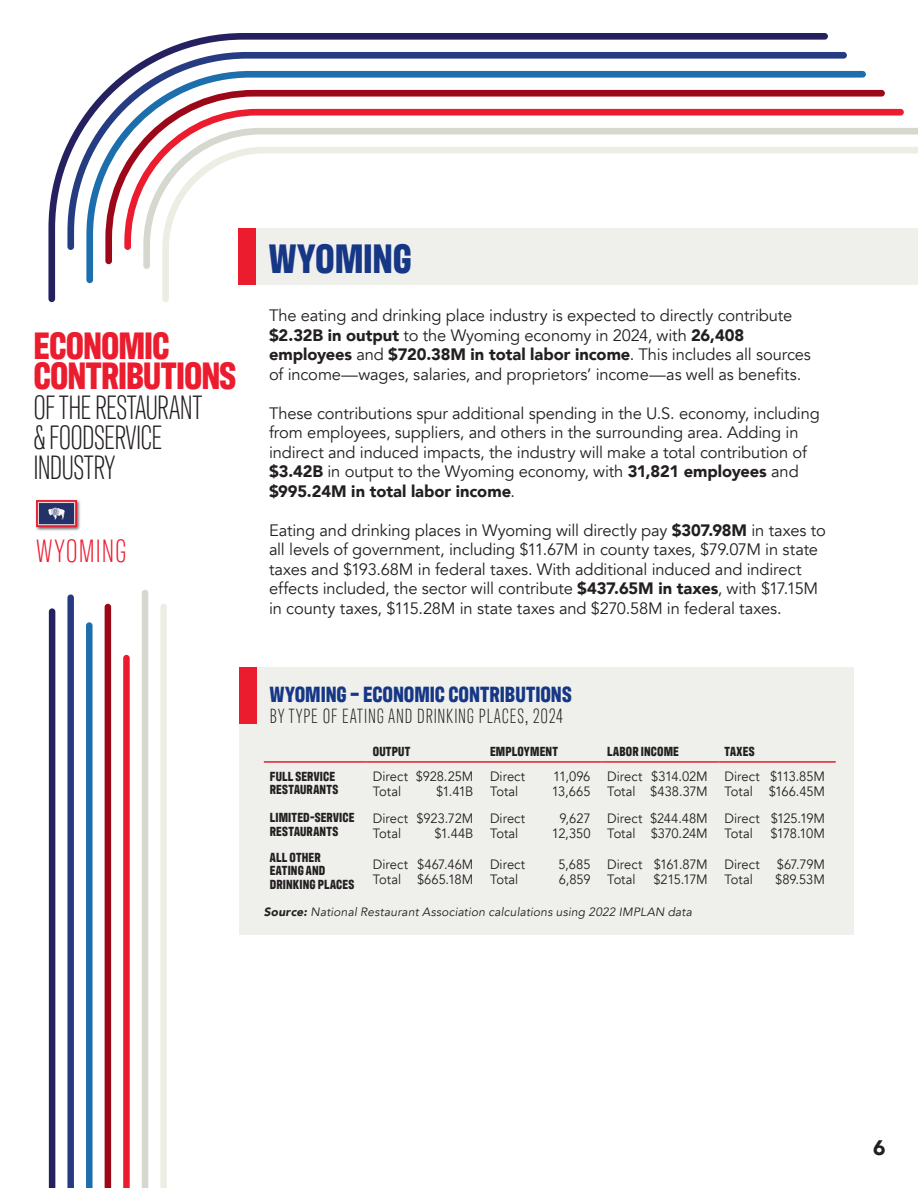
<style>
.page{position:relative;width:918px;height:1188px;background:#fff}
.page>*{position:absolute;margin:0;border:0;box-sizing:border-box;transform-origin:0 0}
.t1{font:700 42px "Antarctican Headline";letter-spacing:-.005em;color:#163785}
.t2{font:700 39px/30px "Antarctican Headline";letter-spacing:-.02em;color:#ec1c2f}
.t3{font:300 34.5px/30px "Antarctican Headline";letter-spacing:-.02em;color:#231f20}
.t4{font:300 33px "Antarctican Headline";letter-spacing:.035em;color:#ec1c2f}
.t5{font:700 22.5px "Antarctican Headline";letter-spacing:-.005em;color:#163785}
.t6{font:300 21px "Antarctican Headline";letter-spacing:.045em;color:#231f20}
.t7{font:900 21px "Avenir";color:#231f20}
.t8{font:16.5px/19.5px "Avenir";letter-spacing:-.01em;color:#231f20}
.t9{font:13.5px/15px "Avenir";letter-spacing:-.005em;color:#231f20;scale:.96 1}
.t10{font:700 13.5px/13.5px "Antarctican Headline";letter-spacing:.015em;color:#231f20}
.t11{font:italic 12px "Avenir";letter-spacing:.015em;color:#231f20}
.s1{font-weight:900}
</style>
<div class="page">
<svg style="left:48px;top:33px;width:780px;height:269px"></svg>
<svg style="left:162px;top:147px;width:756px;height:155px"></svg>
<svg style="left:67px;top:52px;width:780px;height:198px"></svg>
<div style="left:49px;top:608px;width:6px;height:580px;background:#252161"></div>
<svg style="left:67px;top:594px;width:7px;height:594px;background:#34498a"></svg>
<svg style="left:86px;top:622px;width:7px;height:566px;background:#2c78b2"></svg>
<div style="left:105px;top:604px;width:6px;height:584px;background:#9c0817"></div>
<svg style="left:123px;top:655px;width:7px;height:533px;background:#ed2c3d"></svg>
<div style="left:142px;top:590px;width:6px;height:598px;background:#d5d8cf"></div>
<svg style="left:160px;top:604px;width:7px;height:584px;background:#edefe4"></svg>
<div style="left:35px;top:500px;width:46px;height:31px;background:#231f20;opacity:.75"></div>
<img style="left:37px;top:500px;width:39px;height:27px">
<div style="left:256px;top:228px;width:662px;height:57px;background:#efefec"></div>
<div style="left:239px;top:228px;width:17px;height:57px;background:#ec1c2f"></div>
<div style="left:239px;top:667px;width:615px;height:268px;background:#efefec"></div>
<div style="left:239px;top:667px;width:17px;height:57px;background:#ec1c2f"></div>
<hr style="left:264px;top:761px;width:103px;height:2px;background:#ec1c2f">
<hr style="left:367px;top:761px;width:117px;height:2px;background:#ec1c2f">
<hr style="left:484px;top:761px;width:117px;height:2px;background:#ec1c2f">
<hr style="left:601px;top:761px;width:117px;height:2px;background:#ec1c2f">
<hr style="left:718px;top:761px;width:118px;height:2px;background:#ec1c2f">
<p class="t2" style="left:34px;top:328px;width:204px">ECONOMIC<br>CONTRIBUTIONS</p>
<p class="t3" style="left:34px;top:390px;width:170px">OF THE RESTAURANT &amp; FOODSERVICE<br>INDUSTRY</p>
<p class="t4" style="left:36px;top:529px;width:92px">WYOMING</p>
<p class="t1" style="left:269px;top:228px;width:144px">WYOMING</p>
<p class="t8" style="left:269px;top:306px;width:543px">The eating and drinking place industry is expected to directly contribute <span class="s1">$2.32B in output</span> to the Wyoming economy in 2024, with <span class="s1">26,408 employees</span> and <span class="s1">$720.38M in total labor income</span>. This includes all sources of income—wages, salaries, and proprietors’ income—as well as benefits.</p>
<p class="t8" style="left:269px;top:403px;width:552px">These contributions spur additional spending in the U.S. economy, including from employees, suppliers, and others in the surrounding area. Adding in indirect and induced impacts, the industry will make a total contribution of <span class="s1">$3.42B</span> in output to the Wyoming economy, with <span class="s1">31,821 employees</span> and <span class="s1">$995.24M in total labor income</span>.</p>
<p class="t8" style="left:269px;top:520px;width:558px">Eating and drinking places in Wyoming will directly pay <span class="s1">$307.98M</span> in taxes to all levels of government, including $11.67M in county taxes, $79.07M in state taxes and $193.68M in federal taxes. With additional induced and indirect effects included, the sector will contribute <span class="s1">$437.65M in taxes</span>, with $17.15M in county taxes, $115.28M in state taxes and $270.58M in federal taxes.</p>
<p class="t5" style="left:270px;top:678px;width:303px">WYOMING – ECONOMIC CONTRIBUTIONS</p>
<p class="t6" style="left:270px;top:702px;width:295px">BY TYPE OF EATING AND DRINKING PLACES, 2024</p>
<p class="t10" style="left:373px;top:744px;width:39px">OUTPUT</p>
<p class="t10" style="left:490px;top:744px;width:70px">EMPLOYMENT</p>
<p class="t10" style="left:607px;top:744px;width:73px">LABOR INCOME</p>
<p class="t10" style="left:724px;top:744px;width:32px">TAXES</p>
<p class="t10" style="left:270px;top:768px;width:70px">FULL SERVICE<br>RESTAURANTS</p>
<p class="t9" style="left:373px;top:770px;width:106px">Direct $928.25M<br>Total</p>
<p class="t9" style="left:607px;top:770px;width:106px">Direct $314.02M<br>Total $438.37M</p>
<p class="t9" style="left:724px;top:770px;width:106px">Direct $113.85M<br>Total $166.45M</p>
<p class="t9" style="left:490px;top:770px;width:38px">Direct</p>
<p class="t9" style="left:553px;top:770px;width:40px">11,096</p>
<p class="t9" style="left:490px;top:785px;width:31px">Total</p>
<p class="t9" style="left:552px;top:785px;width:42px">13,665</p>
<p class="t9" style="left:436px;top:785px;width:40px">$1.41B</p>
<p class="t10" style="left:270px;top:810px;width:86px">LIMITED-SERVICE<br>RESTAURANTS</p>
<p class="t9" style="left:373px;top:811px;width:106px">Direct $923.72M<br>Total</p>
<p class="t9" style="left:434px;top:826px;width:42px">$1.44B</p>
<p class="t9" style="left:490px;top:811px;width:38px">Direct</p>
<p class="t9" style="left:559px;top:811px;width:34px">9,627</p>
<p class="t9" style="left:490px;top:826px;width:31px">Total</p>
<p class="t9" style="left:552px;top:826px;width:42px">12,350</p>
<p class="t9" style="left:607px;top:811px;width:106px">Direct $244.48M<br>Total $370.24M</p>
<p class="t9" style="left:724px;top:811px;width:106px">Direct $125.19M<br>Total</p>
<p class="t9" style="left:770px;top:826px;width:58px">$178.10M</p>
<p class="t10" style="left:270px;top:849px;width:86px">ALL OTHER<br>EATING AND<br>DRINKING PLACES</p>
<p class="t9" style="left:373px;top:857px;width:106px">Direct $467.46M<br>Total $665.18M</p>
<p class="t9" style="left:490px;top:857px;width:38px">Direct</p>
<p class="t9" style="left:558px;top:857px;width:35px">5,685</p>
<p class="t9" style="left:490px;top:872px;width:31px">Total</p>
<p class="t9" style="left:559px;top:872px;width:35px">6,859</p>
<p class="t9" style="left:607px;top:857px;width:106px">Direct $161.87M<br>Total</p>
<p class="t9" style="left:653px;top:872px;width:58px">$215.17M</p>
<p class="t9" style="left:724px;top:857px;width:38px">Direct</p>
<p class="t9" style="left:777px;top:857px;width:52px">$67.79M</p>
<p class="t9" style="left:724px;top:872px;width:31px">Total</p>
<p class="t9" style="left:775px;top:872px;width:53px">$89.53M</p>
<p class="t11" style="left:264px;top:905px;width:430px"><span class="s1">Source:</span> National Restaurant Association calculations using 2022 IMPLAN data</p>
<p class="t7" style="left:873px;top:1130px;width:14px">6</p>
</div>
